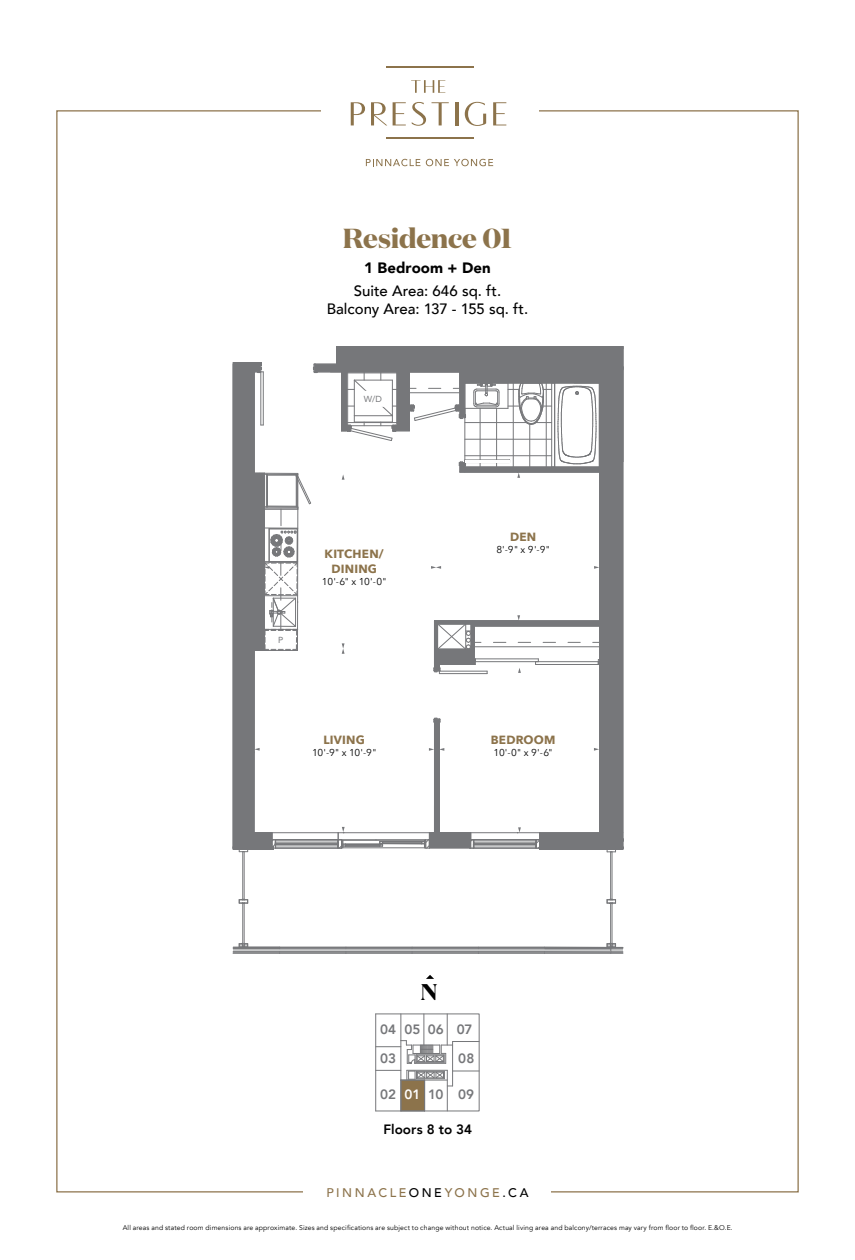
<style>
.page{position:relative;width:855px;height:1260px;background:#fff}
.page>*{position:absolute;margin:0;border:0;box-sizing:border-box;transform-origin:0 0}
.t1{font:700 27.5px "Domaine Display";letter-spacing:-.01em;color:#8c734b}
.t2{font:700 22.75px "Domaine Display";color:#000}
.t3{font:500 15px/17.5px "Avenir";color:#000;text-align:center}
.t4{font:900 15px "Avenir";letter-spacing:.005em;color:#000}
.t5{font:800 13.5px/29.8px "Avenir";letter-spacing:-.005em;color:#76777a;text-align:right}
.t6{font:800 13.5px "Avenir";letter-spacing:.005em;color:#000}
.t7{font:500 12.5px "Avenir";letter-spacing:.205em;color:#8c734b}
.t8{font:700 11.88px/14.2px "Avenir Next";letter-spacing:.015em;color:#8c734b;text-align:center}
.t9{font:10px "Avenir Next";letter-spacing:-.03em;color:#000}
.t10{font:8.75px "Avenir";color:#76777a}
.t11{font:6.88px "Avenir";letter-spacing:.02em;color:#000}
.s1{color:#fff}
.s2{color:#000}
</style>
<div class="page">
<svg style="left:366px;top:159px;width:54px;height:7px"></svg>
<svg style="left:426px;top:159px;width:67px;height:7px"></svg>
<hr style="left:386px;top:66px;width:87px;height:2px;background:#8c734b">
<hr style="left:386px;top:137px;width:87px;height:2px;background:#8c734b">
<svg style="left:411px;top:80px;width:34px;height:13px"></svg>
<svg style="left:351px;top:102px;width:14px;height:23px"></svg>
<svg style="left:371px;top:102px;width:16px;height:23px"></svg>
<svg style="left:393px;top:102px;width:13px;height:23px"></svg>
<svg style="left:412px;top:102px;width:14px;height:24px"></svg>
<svg style="left:432px;top:102px;width:17px;height:23px"></svg>
<hr style="left:455px;top:102px;width:3px;height:23px;background:#8c734b">
<svg style="left:465px;top:102px;width:21px;height:24px"></svg>
<svg style="left:493px;top:102px;width:13px;height:23px"></svg>
<hr style="left:478px;top:949px;width:66px;height:3px;background:#c8c9ca">
<hr style="left:478px;top:952px;width:66px;height:1px;background:#c8c9ca">
<hr style="left:412px;top:949px;width:66px;height:3px;background:#c8c9ca">
<hr style="left:412px;top:952px;width:66px;height:1px;background:#c8c9ca">
<hr style="left:346px;top:949px;width:66px;height:3px;background:#c8c9ca">
<hr style="left:346px;top:952px;width:66px;height:1px;background:#c8c9ca">
<hr style="left:280px;top:949px;width:66px;height:3px;background:#c8c9ca">
<hr style="left:280px;top:952px;width:66px;height:1px;background:#c8c9ca">
<hr style="left:233px;top:949px;width:47px;height:3px;background:#c8c9ca">
<hr style="left:233px;top:952px;width:47px;height:1px;background:#c8c9ca">
<svg style="left:235px;top:674px;width:386px;height:174px"></svg>
<hr style="left:275px;top:843px;width:63px;height:1px;background:#76777a">
<hr style="left:275px;top:844px;width:63px;height:1px;background:#76777a">
<hr style="left:276px;top:848px;width:62px;height:1px;background:#76777a">
<hr style="left:429px;top:848px;width:42px;height:1px;background:#76777a">
<hr style="left:473px;top:843px;width:63px;height:1px;background:#76777a">
<hr style="left:473px;top:844px;width:63px;height:1px;background:#76777a">
<hr style="left:474px;top:848px;width:62px;height:1px;background:#76777a">
<hr style="left:478px;top:947px;width:66px;height:1px;background:#76777a">
<hr style="left:478px;top:948px;width:66px;height:1px;background:#76777a">
<hr style="left:478px;top:951px;width:66px;height:1px;background:#76777a">
<hr style="left:478px;top:953px;width:66px;height:1px;background:#76777a">
<hr style="left:412px;top:947px;width:66px;height:1px;background:#76777a">
<hr style="left:412px;top:948px;width:66px;height:1px;background:#76777a">
<hr style="left:412px;top:951px;width:66px;height:1px;background:#76777a">
<hr style="left:412px;top:953px;width:66px;height:1px;background:#76777a">
<hr style="left:346px;top:947px;width:66px;height:1px;background:#76777a">
<hr style="left:346px;top:948px;width:66px;height:1px;background:#76777a">
<hr style="left:346px;top:951px;width:66px;height:1px;background:#76777a">
<hr style="left:346px;top:953px;width:66px;height:1px;background:#76777a">
<hr style="left:280px;top:947px;width:66px;height:1px;background:#76777a">
<hr style="left:280px;top:948px;width:66px;height:1px;background:#76777a">
<hr style="left:280px;top:951px;width:66px;height:1px;background:#76777a">
<hr style="left:280px;top:953px;width:66px;height:1px;background:#76777a">
<hr style="left:233px;top:951px;width:47px;height:1px;background:#76777a">
<hr style="left:233px;top:953px;width:47px;height:1px;background:#76777a">
<hr style="left:272px;top:840px;width:66px;height:1px;background:#76777a">
<hr style="left:272px;top:833px;width:66px;height:1px;background:#76777a">
<hr style="left:471px;top:840px;width:69px;height:1px;background:#76777a">
<hr style="left:471px;top:833px;width:69px;height:1px;background:#76777a">
<hr style="left:383px;top:841px;width:39px;height:1px;background:#76777a">
<hr style="left:383px;top:842px;width:39px;height:1px;background:#76777a">
<hr style="left:383px;top:843px;width:39px;height:1px;background:#76777a">
<hr style="left:346px;top:846px;width:34px;height:1px;background:#76777a">
<hr style="left:346px;top:844px;width:34px;height:1px;background:#76777a">
<hr style="left:343px;top:848px;width:81px;height:1px;background:#76777a">
<svg style="left:376px;top:841px;width:7px;height:6px"></svg>
<hr style="left:338px;top:840px;width:88px;height:1px;background:#76777a">
<hr style="left:338px;top:833px;width:92px;height:1px;background:#76777a">
<hr style="left:243px;top:852px;width:1px;height:48px;background:#76777a">
<hr style="left:244px;top:852px;width:1px;height:48px;background:#76777a">
<hr style="left:243px;top:903px;width:1px;height:43px;background:#76777a">
<hr style="left:244px;top:903px;width:1px;height:43px;background:#76777a">
<svg style="left:233px;top:943px;width:47px;height:6px"></svg>
<svg style="left:239px;top:898px;width:9px;height:6px"></svg>
<hr style="left:610px;top:852px;width:1px;height:48px;background:#76777a">
<hr style="left:612px;top:852px;width:1px;height:48px;background:#76777a">
<hr style="left:610px;top:903px;width:1px;height:43px;background:#76777a">
<hr style="left:612px;top:903px;width:1px;height:43px;background:#76777a">
<svg style="left:544px;top:943px;width:79px;height:11px"></svg>
<svg style="left:607px;top:898px;width:9px;height:6px"></svg>
<svg style="left:599px;top:805px;width:25px;height:48px"></svg>
<hr style="left:539px;top:846px;width:84px;height:3px;background:#76777a">
<div style="left:621px;top:346px;width:2px;height:503px;border:1px solid #76777a"></div>
<hr style="left:599px;top:626px;width:1px;height:207px;background:#76777a">
<hr style="left:540px;top:833px;width:60px;height:1px;background:#76777a">
<svg style="left:534px;top:833px;width:7px;height:16px"></svg>
<svg style="left:434px;top:718px;width:7px;height:5px"></svg>
<hr style="left:434px;top:720px;width:1px;height:113px;background:#76777a">
<svg style="left:421px;top:805px;width:19px;height:44px"></svg>
<svg style="left:471px;top:833px;width:5px;height:16px"></svg>
<hr style="left:439px;top:720px;width:1px;height:113px;background:#76777a">
<div style="left:233px;top:362px;width:2px;height:487px;border:1px solid #76777a"></div>
<svg style="left:233px;top:833px;width:43px;height:19px"></svg>
<hr style="left:254px;top:650px;width:1px;height:183px;background:#76777a">
<div style="left:429px;top:833px;width:42px;height:15px;background:#76777a"></div>
<svg style="left:594px;top:748px;width:5px;height:5px"></svg>
<svg style="left:233px;top:346px;width:390px;height:328px"></svg>
<svg style="left:517px;top:827px;width:4px;height:7px"></svg>
<svg style="left:429px;top:748px;width:15px;height:5px"></svg>
<svg style="left:254px;top:748px;width:6px;height:5px"></svg>
<svg style="left:336px;top:827px;width:10px;height:22px"></svg>
<svg style="left:426px;top:975px;width:8px;height:4px"></svg>
<div style="left:401px;top:1080px;width:23px;height:31px;background:#8c734b"></div>
<hr style="left:401px;top:1041px;width:1px;height:39px;background:#76777a">
<hr style="left:452px;top:1042px;width:1px;height:44px;background:#76777a">
<hr style="left:447px;top:1070px;width:1px;height:41px;background:#76777a">
<svg style="left:377px;top:1016px;width:101px;height:48px"></svg>
<div style="left:375px;top:1014px;width:105px;height:97px;border:1px solid #76777a"></div>
<hr style="left:424px;top:1080px;width:1px;height:31px;background:#76777a">
<svg style="left:376px;top:1070px;width:103px;height:17px"></svg>
<hr style="left:401px;top:1080px;width:1px;height:31px;background:#76777a">
<svg style="left:401px;top:1111px;width:24px;height:1px"></svg>
<h1 class="t1" style="left:343px;top:221px;width:171px">Residence 01</h1>
<h3 class="t4" style="left:364px;top:255px;width:128px">1 Bedroom + Den</h3>
<h3 class="t3" style="left:327px;top:282px;width:203px">Suite Area: 646 sq. ft.<br>Balcony Area: 137 - 155 sq. ft.</h3>
<p class="t10" style="left:364px;top:392px;width:20px">W/D</p>
<p class="t10" style="left:278px;top:633px;width:7px">P</p>
<h3 class="t8" style="left:325px;top:547px;width:61px">KITCHEN/<br>DINING</h3>
<h3 class="t9" style="left:322px;top:573px;width:66px">10'-6" x 10'-0"</h3>
<h3 class="t8" style="left:324px;top:733px;width:43px">LIVING</h3>
<h3 class="t9" style="left:312px;top:744px;width:66px">10'-9" x 10'-9"</h3>
<h3 class="t8" style="left:510px;top:529px;width:28px">DEN</h3>
<h3 class="t9" style="left:496px;top:541px;width:55px">8'-9" x 9'-9"</h3>
<h3 class="t8" style="left:491px;top:733px;width:66px">BEDROOM</h3>
<h3 class="t9" style="left:494px;top:744px;width:61px">10'-0" x 9'-6"</h3>
<h2 class="t2" style="left:421px;top:977px;width:18px">N</h2>
<h3 class="t5" style="left:380px;top:1014px;width:96px">04 05 06 07<br>08</h3>
<h3 class="t5" style="left:405px;top:1080px;width:71px"><span class="s1">01</span> 10 09</h3>
<h3 class="t5" style="left:380px;top:1044px;width:17px">03</h3>
<h3 class="t5" style="left:380px;top:1080px;width:17px">02</h3>
<h3 class="t6" style="left:383px;top:1119px;width:90px">Floors 8 to 34</h3>
<h3 class="t7" style="left:326px;top:1182px;width:204px">PINNACLE<span class="s2">ONE</span>YONGE<span class="s2">.CA</span></h3>
<p class="t11" style="left:123px;top:1223px;width:612px">All areas and stated room dimensions are approximate. Sizes and specifications are subject to change without notice. Actual living area and balcony/terraces may vary from floor to floor. E.&amp;O.E.</p>
</div>
